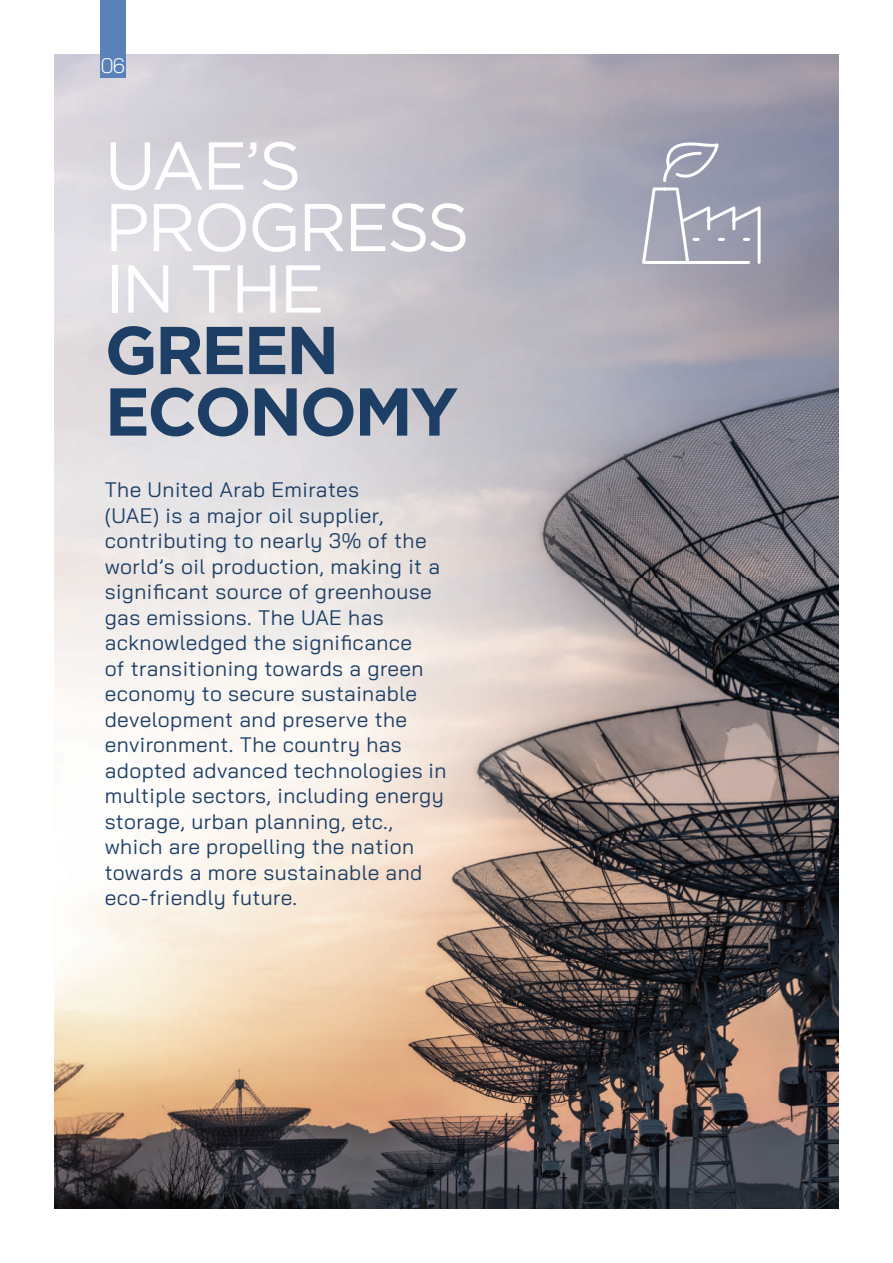
<style>
.page{position:relative;width:893px;height:1263px;background:#fff}
.page>*{position:absolute;margin:0;border:0;box-sizing:border-box;transform-origin:0 0}
.t1{font:67.5px/61.5px "Gotham";letter-spacing:-.04em;color:#fff}
.t2{font:700 67.5px/61.5px "Gotham";letter-spacing:-.04em;color:#1d3f66}
.t3{font:21px/25.5px "Bai Jamjuree";letter-spacing:.02em;color:#1d3f66}
.t4{font:300 21px "Bai Jamjuree";color:#fff}
</style>
<div class="page">
<img style="left:54px;top:54px;width:785px;height:1155px">
<div style="left:100px;top:0;width:26px;height:78px;background:#5b82b8"></div>
<svg style="left:640px;top:141px;width:122px;height:125px;background:#a4a7b8"></svg>
<p class="t4" style="left:100px;top:48px;width:26px">06</p>
<h1 class="t1" style="left:105px;top:134px;width:367px">UAE S’<br>PROGRESS<br>IN THE</h1>
<h1 class="t2" style="left:105px;top:318px;width:355px">GREEN<br>ECONOMY</h1>
<p class="t3" style="left:105px;top:477px;width:343px">The United Arab Emirates<br>(UAE) is a major oil supplier, contributing to nearly 3% of the world s’ oil production, making it a significant source of greenhouse gas emissions. The UAE has acknowledged the significance<br>of transitioning towards a green economy to secure sustainable development and preserve the environment. The country has adopted advanced technologies in multiple sectors, including energy storage, urban planning, etc., which are propelling the nation towards a more sustainable and eco-friendly future.</p>
</div>
